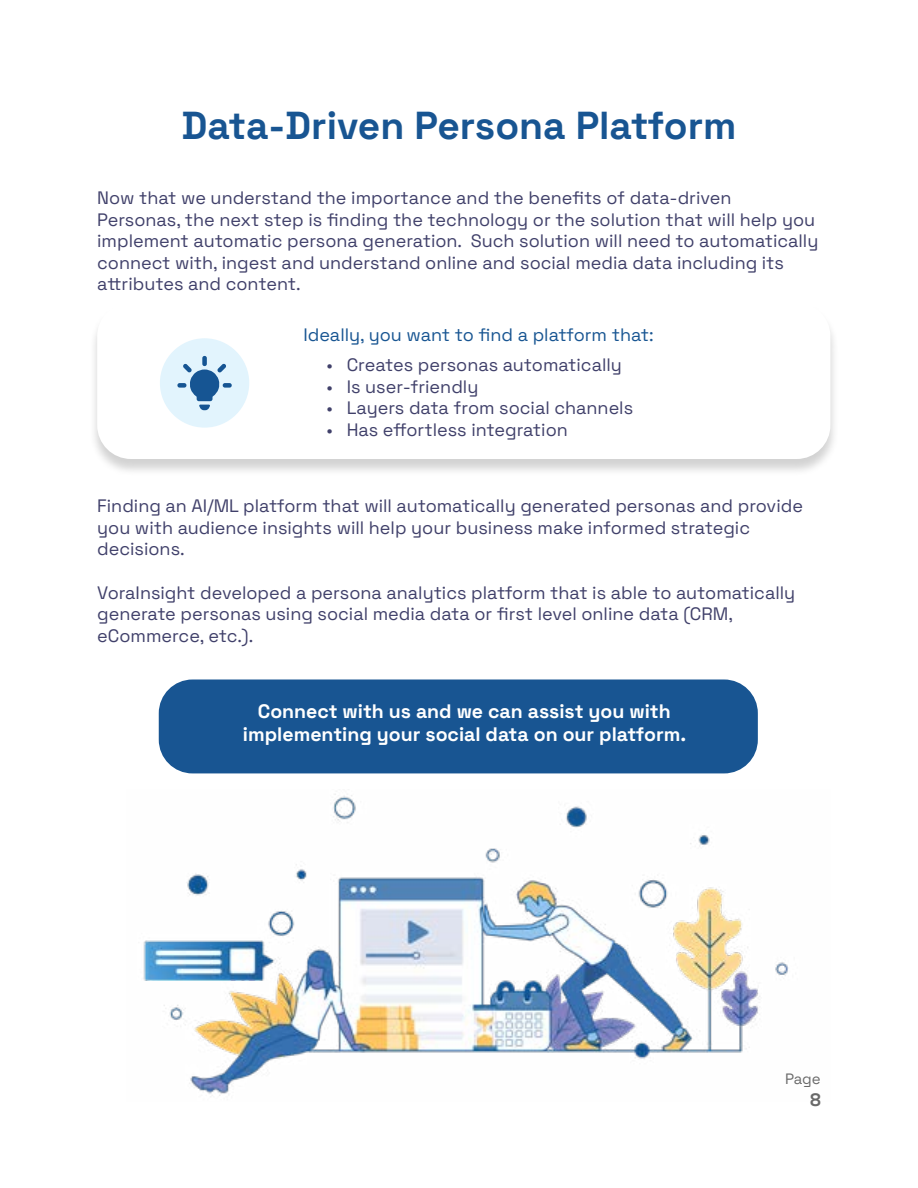
<style>
.page{position:relative;width:918px;height:1188px;background:#fff}
.page>*{position:absolute;margin:0;border:0;box-sizing:border-box;transform-origin:0 0}
.t1{font:300 39px "Space Grotesk";color:#185592}
.t2{font:300 19.5px/23.4px "Space Grotesk";color:#fff;text-align:center}
.t3{font:300 18px/21.6px "Space Grotesk";color:#40406a}
.t4{font:300 18px "Space Grotesk";color:#185592}
.t5{font:300 18px "Space Grotesk";color:#6a6a6a}
.t6{font:300 15px "Space Grotesk";color:#6a6a6a}
</style>
<div class="page">
<div style="left:89px;top:303px;width:750px;height:173px;background:#000;opacity:.18"></div>
<div style="left:97px;top:302px;width:733px;height:157px;background:#fff;border-radius:34px"></div>
<div style="left:160px;top:338px;width:89px;height:90px;background:#e2f4fd;border-radius:50%"></div>
<svg style="left:177px;top:356px;width:55px;height:54px"></svg>
<div style="left:159px;top:680px;width:599px;height:93px;background:#185592;border-radius:34px"></div>
<img style="left:143px;top:794px;width:646px;height:302px">
<h1 class="t1" style="left:181px;top:97px;width:557px">Data-Driven Persona Platform</h1>
<p class="t3" style="left:97px;top:186px;width:723px">Now that we understand the importance and the benefits of data-driven Personas, the next step is finding the technology or the solution that will help you implement automatic persona generation. Such solution will need to automatically connect with, ingest and understand online and social media data including its attributes and content.</p>
<p class="t4" style="left:303px;top:322px;width:352px">Ideally, you want to find a platform that:</p>
<p class="t3" style="left:326px;top:353px;width:297px">• Creates personas automatically</p>
<p class="t3" style="left:326px;top:375px;width:153px">• Is user-friendly</p>
<p class="t3" style="left:326px;top:396px;width:308px">• Layers data from social channels</p>
<p class="t3" style="left:326px;top:418px;width:243px">• Has effortless integration</p>
<p class="t3" style="left:97px;top:494px;width:707px">Finding an AI/ML platform that will automatically generated personas and provide you with audience insights will help your business make informed strategic decisions.</p>
<p class="t3" style="left:97px;top:580px;width:700px">VoraInsight developed a persona analytics platform that is able to automatically generate personas using social media data or first level online data (CRM, eCommerce, etc.).</p>
<p class="t2" style="left:243px;top:698px;width:445px">Connect with us and we can assist you with implementing your social data on our platform.</p>
<p class="t6" style="left:785px;top:1068px;width:37px">Page</p>
<p class="t5" style="left:810px;top:1086px;width:12px">8</p>
</div>
